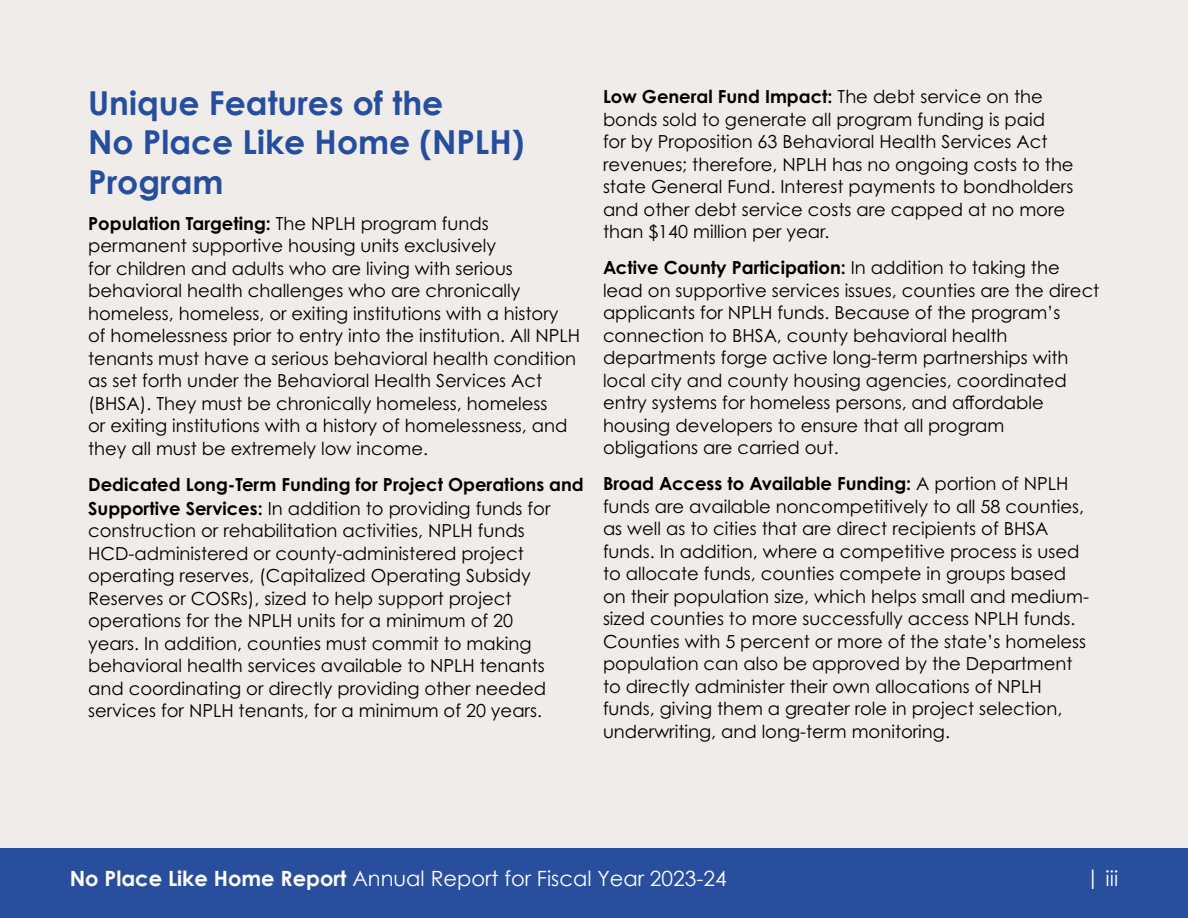
<style>
.page{position:relative;width:1188px;height:918px;background:#fff}
.page>*{position:absolute;margin:0;border:0;box-sizing:border-box;transform-origin:0 0}
.t1{font:700 33px/39.6px "Century Gothic";color:#264e9e}
.t2{font:21px "Century Gothic";color:#fff}
.t3{font:18px/22.5px "Century Gothic Pro";color:#000}
.s1{font-weight:700}
</style>
<div class="page">
<div style="left:0;top:0;width:1188px;height:848px;background:#efecea"></div>
<div style="left:0;top:848px;width:1188px;height:70px;background:#2a4e9e"></div>
<h2 class="t1" style="left:88px;top:82px;width:438px">Unique Features of the<br>No Place Like Home (NPLH)<br>Program</h2>
<p class="t3" style="left:88px;top:212px;width:493px"><span class="s1">Population Targeting:</span> The NPLH program funds permanent supportive housing units exclusively<br>for children and adults who are living with serious behavioral health challenges who are chronically homeless, homeless, or exiting institutions with a history of homelessness prior to entry into the institution. All NPLH tenants must have a serious behavioral health condition as set forth under the Behavioral Health Services Act (BHSA). They must be chronically homeless, homeless<br>or exiting institutions with a history of homelessness, and they all must be extremely low income.</p>
<p class="t3" style="left:88px;top:473px;width:497px"><span class="s1">Dedicated Long-Term Funding for Project Operations and Supportive Services:</span> In addition to providing funds for construction or rehabilitation activities, NPLH funds HCD-administered or county-administered project operating reserves, (Capitalized Operating Subsidy Reserves or COSRs), sized to help support project operations for the NPLH units for a minimum of 20<br>years. In addition, counties must commit to making behavioral health services available to NPLH tenants and coordinating or directly providing other needed services for NPLH tenants, for a minimum of 20 years.</p>
<p class="t3" style="left:603px;top:85px;width:472px"><span class="s1">Low General Fund Impact:</span> The debt service on the bonds sold to generate all program funding is paid<br>for by Proposition 63 Behavioral Health Services Act revenues; therefore, NPLH has no ongoing costs to the state General Fund. Interest payments to bondholders and other debt service costs are capped at no more than $140 million per year.</p>
<p class="t3" style="left:603px;top:256px;width:498px"><span class="s1">Active County Participation:</span> In addition to taking the lead on supportive services issues, counties are the direct applicants for NPLH funds. Because of the program’s connection to BHSA, county behavioral health departments forge active long-term partnerships with local city and county housing agencies, coordinated entry systems for homeless persons, and affordable housing developers to ensure that all program obligations are carried out.</p>
<p class="t3" style="left:603px;top:472px;width:488px"><span class="s1">Broad Access to Available Funding:</span> A portion of NPLH funds are available noncompetitively to all 58 counties, as well as to cities that are direct recipients of BHSA funds. In addition, where a competitive process is used to allocate funds, counties compete in groups based on their population size, which helps small and medium&shy;sized counties to more successfully access NPLH funds.<br>Counties with 5 percent or more of the state’s homeless population can also be approved by the Department to directly administer their own allocations of NPLH funds, giving them a greater role in project selection, underwriting, and long-term monitoring.</p>
<p class="t2" style="left:70px;top:864px;width:658px"><span class="s1">No Place Like Home Report</span> Annual Report for Fiscal Year 2023-24</p>
<p class="t2" style="left:1086px;top:864px;width:34px">| iii</p>
</div>
